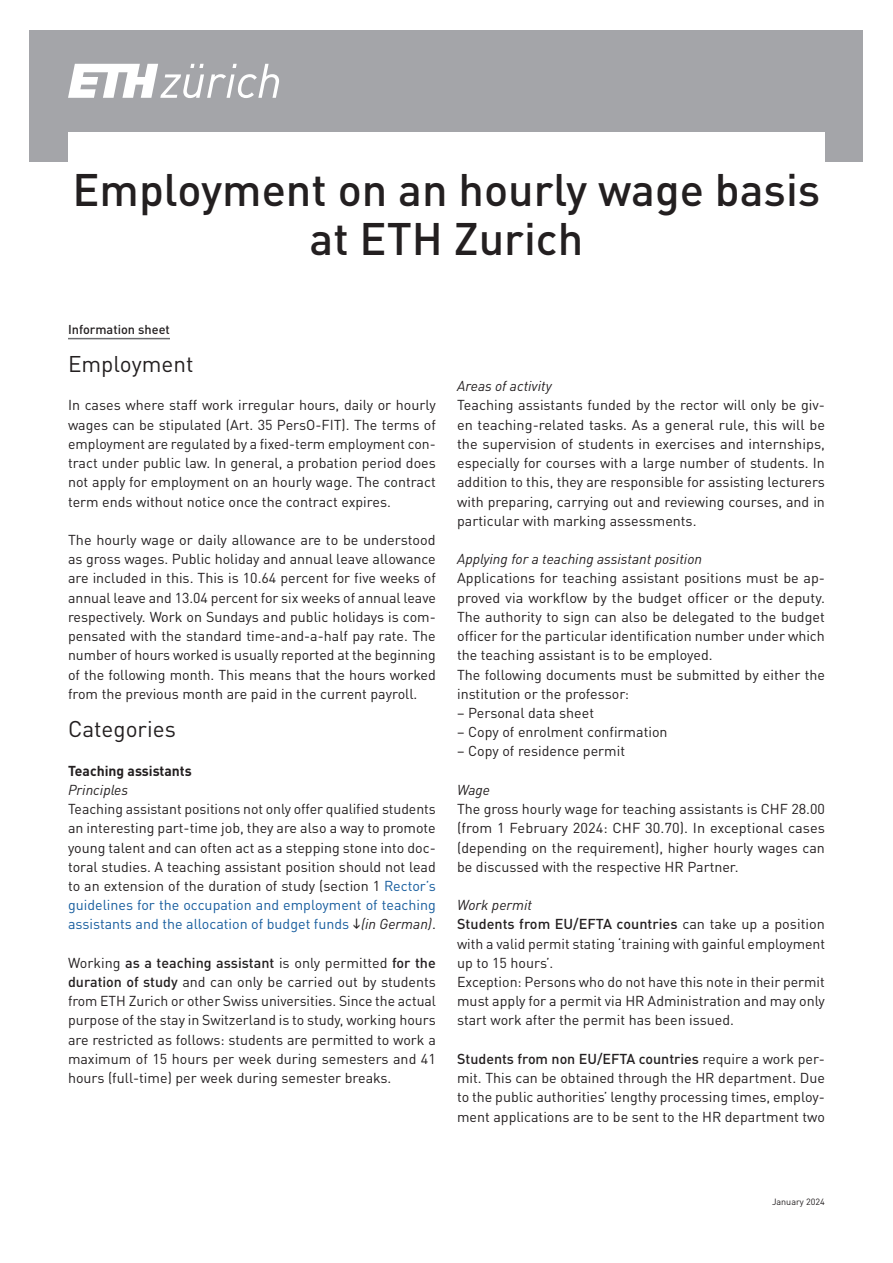
<style>
.page{position:relative;width:893px;height:1263px;background:#fff}
.page>*{position:absolute;margin:0;border:0;box-sizing:border-box;transform-origin:0 0}
._03-titel-3{font:500 45px/49.5px "DIN Pro";color:#231f20;text-align:center}
._03-titel-5{font:22.5px "DIN Pro";color:#231f20}
._06-lauftext{font:14.25px/19.2px "DIN Pro";color:#231f20;text-align:justify}
._06-lauftext-2{font:italic 14.25px "DIN Pro";color:#231f20}
._05-untertitel{font:700 14.25px "DIN Pro";color:#231f20}
._02-spitzmarke-schwarz{font:500 12.75px "DIN Pro";color:#231f20}
._10-fusszeile{font:9px "DIN Pro";color:#231f20}
.s1{color:#175d9e}
.s2{font-style:italic}
.s3{font-weight:500}
</style>
<div class="page">
<div style="left:30px;top:30px;width:833px;height:132px;background:#a4a5a9"></div>
<div style="left:68px;top:132px;width:757px;height:163px;background:#fff"></div>
<hr style="left:68px;top:338px;width:102px;height:1px;background:#6c6d70">
<svg style="left:68px;top:64px;width:211px;height:34px"></svg>
<p class="_03-titel-3" style="left:72px;top:160px;width:749px">Employment on an hourly wage basis at ETH Zurich</p>
<p class="_02-spitzmarke-schwarz" style="left:68px;top:319px;width:103px">Information sheet</p>
<p class="_03-titel-5" style="left:68px;top:346px;width:127px">Employment</p>
<p class="_06-lauftext" style="left:68px;top:394px;width:369px">In cases where staff work irregular hours, daily or hourly wages can be stipulated (Art. 35 PersO-FIT). The terms of employment are regulated by a fixed-term employment con&shy;tract under public law. In general, a probation period does not apply for employment on an hourly wage. The contract term ends without notice once the contract expires.</p>
<p class="_06-lauftext" style="left:68px;top:529px;width:369px">The hourly wage or daily allowance are to be understood as gross wages. Public holiday and annual leave allowance are included in this. This is 10.64 percent for five weeks of annual leave and 13.04 percent for six weeks of annual leave respectively. Work on Sundays and public holidays is com&shy;pensated with the standard time-and-a-half pay rate. The number of hours worked is usually reported at the beginning of the following month. This means that the hours worked from the previous month are paid in the current payroll.</p>
<p class="_03-titel-5" style="left:68px;top:711px;width:109px">Categories</p>
<p class="_05-untertitel" style="left:68px;top:759px;width:125px">Teaching assistants</p>
<p class="_06-lauftext-2" style="left:68px;top:778px;width:62px">Principles</p>
<p class="_06-lauftext" style="left:68px;top:798px;width:369px">Teaching assistant positions not only offer qualified students an interesting part-time job, they are also a way to promote young talent and can often act as a stepping stone into doc&shy;toral studies. A teaching assistant position should not lead to an extension of the duration of study (section 1 <span class="s1">Rector’s guidelines for the occupation and employment of teaching assistants and the allocation of budget funds</span> <span class="s2">(in German)</span>.</p>
<p class="_06-lauftext" style="left:68px;top:952px;width:369px">Working <span class="s3">as a teaching assistant</span> is only permitted <span class="s3">for the duration of study</span> and can only be carried out by students from ETH Zurich or other Swiss universities. Since the actual purpose of the stay in Switzerland is to study, working hours are restricted as follows: students are permitted to work a maximum of 15 hours per week during semesters and 41 hours (full-time) per week during semester breaks.</p>
<p class="_06-lauftext-2" style="left:457px;top:375px;width:96px">Areas of activity</p>
<p class="_06-lauftext" style="left:457px;top:394px;width:369px">Teaching assistants funded by the rector will only be giv&shy;en teaching-related tasks. As a general rule, this will be the supervision of students in exercises and internships, especially for courses with a large number of students. In addition to this, they are responsible for assisting lecturers with preparing, carrying out and reviewing courses, and in particular with marking assessments.</p>
<p class="_06-lauftext-2" style="left:457px;top:548px;width:246px">Applying for a teaching assistant position</p>
<p class="_06-lauftext" style="left:457px;top:567px;width:369px">Applications for teaching assistant positions must be ap&shy;proved via workflow by the budget officer or the deputy.<br>The authority to sign can also be delegated to the budget officer for the particular identification number under which the teaching assistant is to be employed.</p>
<p class="_06-lauftext" style="left:457px;top:663px;width:369px">The following documents must be submitted by either the institution or the professor:</p>
<p class="_06-lauftext" style="left:457px;top:702px;width:138px">– Personal data sheet</p>
<p class="_06-lauftext" style="left:457px;top:721px;width:212px">– Copy of enrolment confirmation</p>
<p class="_06-lauftext" style="left:457px;top:740px;width:170px">– Copy of residence permit</p>
<p class="_06-lauftext-2" style="left:457px;top:778px;width:35px">Wage</p>
<p class="_06-lauftext" style="left:457px;top:798px;width:369px">The gross hourly wage for teaching assistants is CHF 28.00 (from 1 February 2024: CHF 30.70). In exceptional cases (depending on the requirement), higher hourly wages can be discussed with the respective HR Partner.</p>
<p class="_06-lauftext-2" style="left:457px;top:894px;width:76px">Work permit</p>
<p class="_06-lauftext" style="left:457px;top:913px;width:369px"><span class="s3">Students from EU/EFTA countries</span> can take up a position with a valid permit stating ‘training with gainful employment up to 15 hours’.</p>
<p class="_06-lauftext" style="left:457px;top:971px;width:369px">Exception: Persons who do not have this note in their permit must apply for a permit via HR Administration and may only start work after the permit has been issued.</p>
<p class="_06-lauftext" style="left:457px;top:1048px;width:369px"><span class="s3">Students from non EU/EFTA countries</span> require a work per&shy;mit. This can be obtained through the HR department. Due to the public authorities’ lengthy processing times, employ&shy;ment applications are to be sent to the HR department two</p>
<p class="_10-fusszeile" style="left:772px;top:1194px;width:54px">January 2024</p>
</div>
